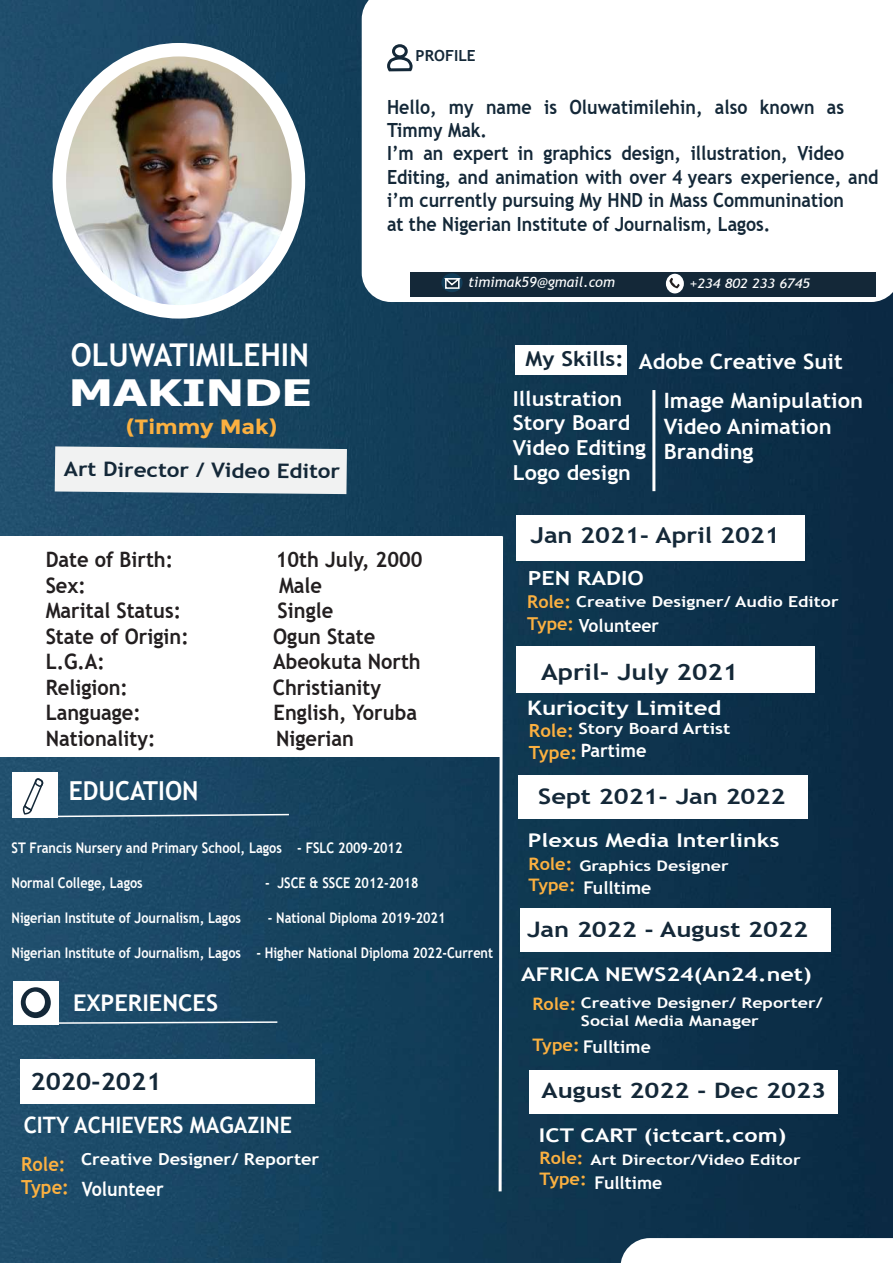
<style>
.page{position:relative;width:893px;height:1263px;background:#fff}
.page>*{position:absolute;margin:0;border:0;box-sizing:border-box;transform-origin:0 0}
.t1{font:700 36.3px "Tahoma";color:#fff;scale:1.37 1}
.t2{font:700 31.35px "Trebuchet MS";color:#fff;scale:.95 1}
.t3{font:700 26.1px "Trebuchet MS";color:#fff;scale:.94 1}
.t4{font:700 24px "Trebuchet MS";color:#142838;scale:1.08 1}
.t5{font:700 22.95px "Trebuchet MS";color:#fff}
.t6{font:700 22.65px "Trebuchet MS";color:#fff;scale:.95 1}
.t7{font:700 22.5px "Trebuchet MS";color:#142838;scale:1.17 1}
.t8{font:700 22.05px "Trebuchet MS";color:#142838;scale:1.16 1}
.t9{font:700 21.3px "Trebuchet MS";color:#231f20;scale:.94 1}
.t10{font:700 21.3px "Trebuchet MS";color:#142838;scale:1.2 1}
.t11{font:700 21.15px/25.3px "Trebuchet MS";color:#fff;scale:1.04 1}
.t12{font:700 20.7px/24.8px "Trebuchet MS";color:#fff;scale:1.04 1}
.t13{font:700 20.7px "Montserrat";color:#fbb040;scale:1.11 1}
.t14{font:700 20.1px "Trebuchet MS";color:#142838;scale:1.11 1}
.t15{font:700 19.95px "Trebuchet MS";color:#fff;scale:1.2 1}
.t16{font:700 19.65px "Trebuchet MS";color:#fff;scale:.91 1}
.t17{font:700 19.5px/23.4px "Trebuchet MS";color:#142838;scale:.91 1}
.t18{font:700 19.5px "Trebuchet MS";color:#fff;scale:1.19 1}
.t19{font:700 19.35px "Trebuchet MS";color:#fbb040;scale:.95 1}
.t20{font:700 18.9px "Trebuchet MS";color:#fff;scale:1.23 1}
.t21{font:700 18.45px "Trebuchet MS";color:#fff}
.t22{font:700 18.15px "Trebuchet MS";color:#fbb040}
.t23{font:700 18px "Trebuchet MS";color:#fff}
.t24{font:700 17.85px "Trebuchet MS";color:#fbb040}
.t25{font:700 17.55px "Trebuchet MS";color:#fff}
.t26{font:700 17.25px/20.7px "Trebuchet MS";color:#fbb040;scale:1.05 1}
.t27{font:700 16.5px "Trebuchet MS";color:#fff;scale:1.1 1}
.t28{font:700 15.45px "Trebuchet MS";color:#fff;scale:1.19 1}
.t29{font:700 15.3px "Trebuchet MS";color:#142838}
.t30{font:700 15.15px "Trebuchet MS";color:#fff;scale:1.18 1}
.t31{font:700 14.7px/17.5px "Trebuchet MS";color:#fff;scale:1.22 1}
.t32{font:700 14.55px "Trebuchet MS";color:#fff;scale:.87 1}
.t33{font:italic 14.25px "Trebuchet MS";color:#fff}
.t34{font:italic 13.2px "Trebuchet MS";color:#fff;scale:1.11 1}
.s1{font-size:19.35px;color:#fbb040}
.s2{font-size:17.85px;color:#fbb040}
.s3{font-size:18.15px;color:#fbb040}
.s4{font-size:17.25px;color:#fbb040}
</style>
<div class="page">
<img style="left:0;top:1px;width:893px;height:1262px">
<svg style="left:362px;top:0;width:531px;height:302px"></svg>
<div style="left:392px;top:44px;width:16px;height:14px;border:3px solid #142838;border-radius:50%"></div>
<svg style="left:388px;top:55px;width:26px;height:19px"></svg>
<div style="left:410px;top:272px;width:466px;height:24px;background:#142838"></div>
<img style="left:59px;top:50px;width:239px;height:262px">
<div style="left:53px;top:43px;width:252px;height:276px;border:14px solid #fff;border-radius:50%"></div>
<svg style="left:497px;top:533px;width:8px;height:661px"></svg>
<svg style="left:620px;top:1238px;width:273px;height:25px"></svg>
<div style="left:0;top:536px;width:502px;height:221px;background:#fff"></div>
<div style="left:12px;top:772px;width:46px;height:46px;background:#fff"></div>
<svg style="left:58px;top:813px;width:232px;height:5px"></svg>
<svg style="left:23px;top:778px;width:21px;height:37px"></svg>
<div style="left:14px;top:981px;width:45px;height:43px;background:#fff"></div>
<div style="left:21px;top:987px;width:30px;height:31px;background:#142838;border-radius:50%"></div>
<div style="left:26px;top:992px;width:19px;height:20px;background:#fff;border-radius:50%"></div>
<svg style="left:59px;top:1020px;width:220px;height:4px"></svg>
<div style="left:20px;top:1059px;width:294px;height:45px;background:#fff"></div>
<div style="left:516px;top:515px;width:289px;height:45px;background:#fff"></div>
<div style="left:517px;top:646px;width:298px;height:46px;background:#fff"></div>
<div style="left:529px;top:1070px;width:309px;height:44px;background:#fff"></div>
<div style="left:520px;top:908px;width:310px;height:44px;background:#fff"></div>
<div style="left:518px;top:775px;width:290px;height:44px;background:#fff"></div>
<div style="left:441px;top:273px;width:22px;height:19px;background:#123d58;border-radius:50%"></div>
<svg style="left:445px;top:287px;width:15px;height:2px"></svg>
<svg style="left:442px;top:278px;width:19px;height:9px"></svg>
<div style="left:666px;top:274px;width:18px;height:19px;background:#fff;border-radius:50%"></div>
<svg style="left:669px;top:278px;width:11px;height:10px"></svg>
<div style="left:516px;top:345px;width:111px;height:30px;background:#fff"></div>
<hr style="left:652px;top:390px;width:3px;height:101px;background:#fff">
<svg style="left:55px;top:446px;width:292px;height:48px"></svg>
<p class="t29" style="left:416px;top:46px;width:62px">PROFILE</p>
<p class="t17" style="left:387px;top:95px;width:542px">Hello, my name is Oluwatimilehin, also known as Timmy Mak.<br>I’m an expert in graphics design, illustration, Video Editing, and animation with over 4 years experience, and i’m currently pursuing My HND in Mass Communination<br>at the Nigerian Institute of Journalism, Lagos.</p>
<p class="t33" style="left:468px;top:274px;width:148px">timimak59@gmail.com</p>
<p class="t34" style="left:690px;top:276px;width:110px">+234 802 233 6745</p>
<h2 class="t2" style="left:71px;top:335px;width:252px">OLUWATIMILEHIN</h2>
<p class="t11" style="left:525px;top:349px;width:306px"><sup>My</sup> <sup>Skills:</sup> Adobe Creative Suit</p>
<h1 class="t1" style="left:69px;top:368px;width:179px">MAKINDE</h1>
<p class="t12" style="left:513px;top:386px;width:129px">Illustration<br>Story Board<br>Video Editing<br>Logo design</p>
<p class="t11" style="left:664px;top:388px;width:193px">Image Manipulation<br>Video Animation<br>Branding</p>
<p class="t13" style="left:126px;top:414px;width:137px">(Timmy Mak)</p>
<p class="t14" style="left:64px;top:457px;width:251px">Art Director / Video Editor</p>
<p class="t9" style="left:46px;top:546px;width:137px">Date of Birth:</p>
<p class="t9" style="left:276px;top:546px;width:158px">10th July, 2000</p>
<p class="t9" style="left:46px;top:572px;width:44px">Sex:</p>
<p class="t9" style="left:279px;top:572px;width:47px">Male</p>
<p class="t9" style="left:46px;top:597px;width:146px">Marital Status:</p>
<p class="t9" style="left:278px;top:597px;width:61px">Single</p>
<p class="t9" style="left:46px;top:623px;width:154px">State of Origin:</p>
<p class="t9" style="left:273px;top:623px;width:110px">Ogun State</p>
<p class="t9" style="left:46px;top:648px;width:65px">L.G.A:</p>
<p class="t9" style="left:273px;top:648px;width:159px">Abeokuta North</p>
<p class="t9" style="left:46px;top:674px;width:89px">Religion:</p>
<p class="t9" style="left:273px;top:674px;width:117px">Christianity</p>
<p class="t9" style="left:46px;top:699px;width:103px">Language:</p>
<p class="t9" style="left:274px;top:699px;width:154px">English, Yoruba</p>
<p class="t9" style="left:46px;top:725px;width:118px">Nationality:</p>
<p class="t9" style="left:276px;top:725px;width:84px">Nigerian</p>
<h3 class="t3" style="left:69px;top:774px;width:140px">EDUCATION</h3>
<p class="t32" style="left:12px;top:838px;width:451px">ST Francis Nursery and Primary School, Lagos - FSLC 2009-2012</p>
<p class="t32" style="left:12px;top:873px;width:152px">Normal College, Lagos</p>
<p class="t32" style="left:265px;top:873px;width:178px">- JSCE &amp; SSCE 2012-2018</p>
<p class="t32" style="left:12px;top:908px;width:265px">Nigerian Institute of Journalism, Lagos</p>
<p class="t32" style="left:268px;top:908px;width:206px">- National Diploma 2019-2021</p>
<p class="t32" style="left:12px;top:944px;width:555px">Nigerian Institute of Journalism, Lagos - Higher National Diploma 2022-Current</p>
<p class="t5" style="left:73px;top:989px;width:147px">EXPERIENCES</p>
<p class="t4" style="left:31px;top:1066px;width:123px">2020-2021</p>
<p class="t6" style="left:24px;top:1111px;width:284px">CITY ACHIEVERS MAGAZINE</p>
<p class="t27" style="left:81px;top:1149px;width:218px">Creative Designer/ Reporter</p>
<p class="t19" style="left:21px;top:1152px;width:48px">Role:</p>
<p class="t16" style="left:21px;top:1176px;width:158px"><span class="s1">Type:</span> Volunteer</p>
<p class="t8" style="left:530px;top:521px;width:216px">Jan 2021- April 2021</p>
<p class="t18" style="left:528px;top:565px;width:99px">PEN RADIO</p>
<p class="t24" style="left:527px;top:591px;width:45px">Role:</p>
<p class="t23" style="left:527px;top:615px;width:133px"><span class="s2">Type:</span> Volunteer</p>
<p class="t30" style="left:576px;top:592px;width:224px">Creative Designer/ Audio Editor</p>
<p class="t7" style="left:541px;top:657px;width:170px">April- July 2021</p>
<p class="t15" style="left:527px;top:695px;width:163px">Kuriocity Limited</p>
<p class="t22" style="left:529px;top:719px;width:47px">Role:</p>
<p class="t21" style="left:529px;top:739px;width:119px"><span class="s3">Type:</span> Partime</p>
<p class="t28" style="left:578px;top:719px;width:129px">Story Board Artist</p>
<p class="t10" style="left:538px;top:783px;width:208px">Sept 2021- Jan 2022</p>
<p class="t20" style="left:528px;top:829px;width:206px">Plexus Media Interlinks</p>
<p class="t26" style="left:529px;top:853px;width:46px">Role:<br>Type:</p>
<p class="t31" style="left:579px;top:856px;width:124px">Graphics Designer</p>
<p class="t25" style="left:583px;top:877px;width:69px">Fulltime</p>
<p class="t10" style="left:527px;top:916px;width:236px">Jan 2022 - August 2022</p>
<p class="t20" style="left:521px;top:962px;width:238px">AFRICA NEWS24(An24.net)</p>
<p class="t26" style="left:533px;top:993px;width:43px">Role:</p>
<p class="t25" style="left:533px;top:1036px;width:120px"><span class="s4">Type:</span> Fulltime</p>
<p class="t31" style="left:581px;top:994px;width:200px">Creative Designer/ Reporter/<br>Social Media Manager</p>
<p class="t10" style="left:542px;top:1077px;width:238px">August 2022 - Dec 2023</p>
<p class="t20" style="left:539px;top:1123px;width:203px">ICT CART (ictcart.com)</p>
<p class="t26" style="left:540px;top:1148px;width:46px">Role:<br>Type:</p>
<p class="t31" style="left:590px;top:1151px;width:174px">Art Director/Video Editor</p>
<p class="t25" style="left:594px;top:1171px;width:69px">Fulltime</p>
</div>
